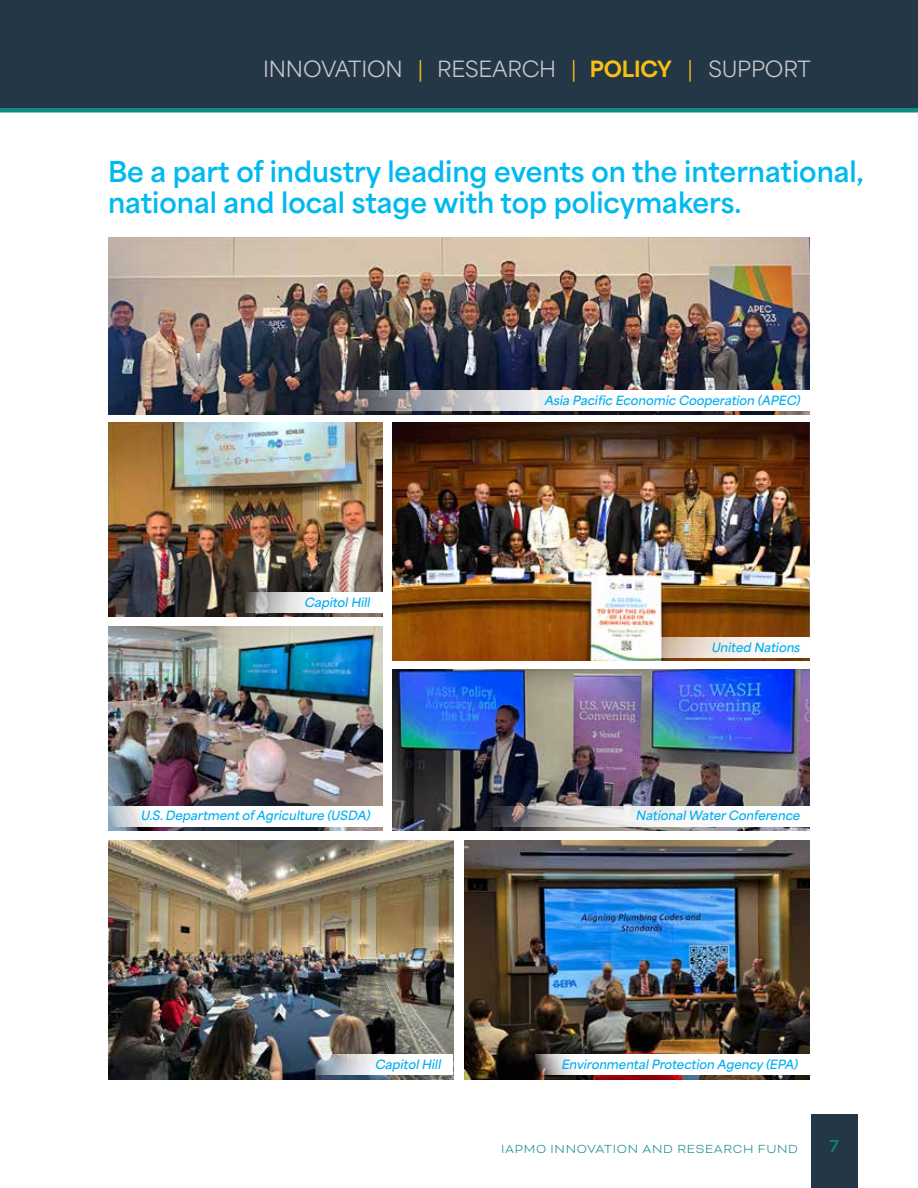
<style>
.page{position:relative;width:918px;height:1188px;background:#fff}
.page>*{position:absolute;margin:0;border:0;box-sizing:border-box;transform-origin:0 0}
.t1{font:700 27px/31.5px "Area Normal";color:#00b9f1}
.t2{font:21px "Area Normal";letter-spacing:-.01em;color:#c7c8ca}
.t3{font:19.5px "Bicyclette";color:#128b81}
.t4{font:300 13.5px "Bicyclette";letter-spacing:.05em;color:#128b81}
.t5{font:italic 600 12px "Area Normal";color:#00aeef}
.s1{color:#fac113}
.s2{font-weight:800;color:#fac113}
</style>
<div class="page">
<div style="left:812px;top:1115px;width:46px;height:73px;background:#243746"></div>
<div style="left:0;top:0;width:918px;height:108px;background:#243746"></div>
<hr style="left:0;top:108px;width:918px;height:4px;background:#128b81">
<img style="left:108px;top:422px;width:274px;height:194px">
<img style="left:392px;top:422px;width:418px;height:239px">
<img style="left:108px;top:841px;width:345px;height:239px">
<img style="left:108px;top:238px;width:702px;height:176px">
<img style="left:108px;top:626px;width:274px;height:204px">
<img style="left:392px;top:670px;width:418px;height:160px">
<img style="left:464px;top:841px;width:346px;height:239px">
<svg style="left:319px;top:390px;width:491px;height:20px"></svg>
<svg style="left:631px;top:637px;width:179px;height:21px"></svg>
<svg style="left:494px;top:806px;width:316px;height:20px"></svg>
<svg style="left:245px;top:593px;width:137px;height:20px"></svg>
<svg style="left:316px;top:1054px;width:137px;height:21px"></svg>
<div style="left:108px;top:806px;width:274px;height:20px;background:#fff"></div>
<div style="left:536px;top:1054px;width:274px;height:21px;background:#fff"></div>
<h2 class="t2" style="left:263px;top:51px;width:549px">INNOVATION <span class="s1">|</span> RESEARCH <span class="s1">|</span> <span class="s2">POLICY</span> <span class="s1">|</span> SUPPORT</h2>
<h1 class="t1" style="left:108px;top:153px;width:757px">Be a part of industry leading events on the international, national and local stage with top policymakers.</h1>
<p class="t5" style="left:305px;top:592px;width:67px">Capitol Hill</p>
<p class="t5" style="left:141px;top:805px;width:231px">U.S. Department of Agriculture (USDA)</p>
<p class="t5" style="left:545px;top:389px;width:257px">Asia Pacific Economic Cooperation (APEC)</p>
<p class="t5" style="left:712px;top:637px;width:90px">United Nations</p>
<p class="t5" style="left:636px;top:805px;width:166px">National Water Conference</p>
<p class="t5" style="left:376px;top:1054px;width:67px">Capitol Hill</p>
<p class="t5" style="left:562px;top:1054px;width:238px">Environmental Protection Agency (EPA)</p>
<p class="t4" style="left:501px;top:1141px;width:299px">IAPMO INNOVATION AND RESEARCH FUND</p>
<h3 class="t3" style="left:830px;top:1135px;width:11px">7</h3>
</div>
